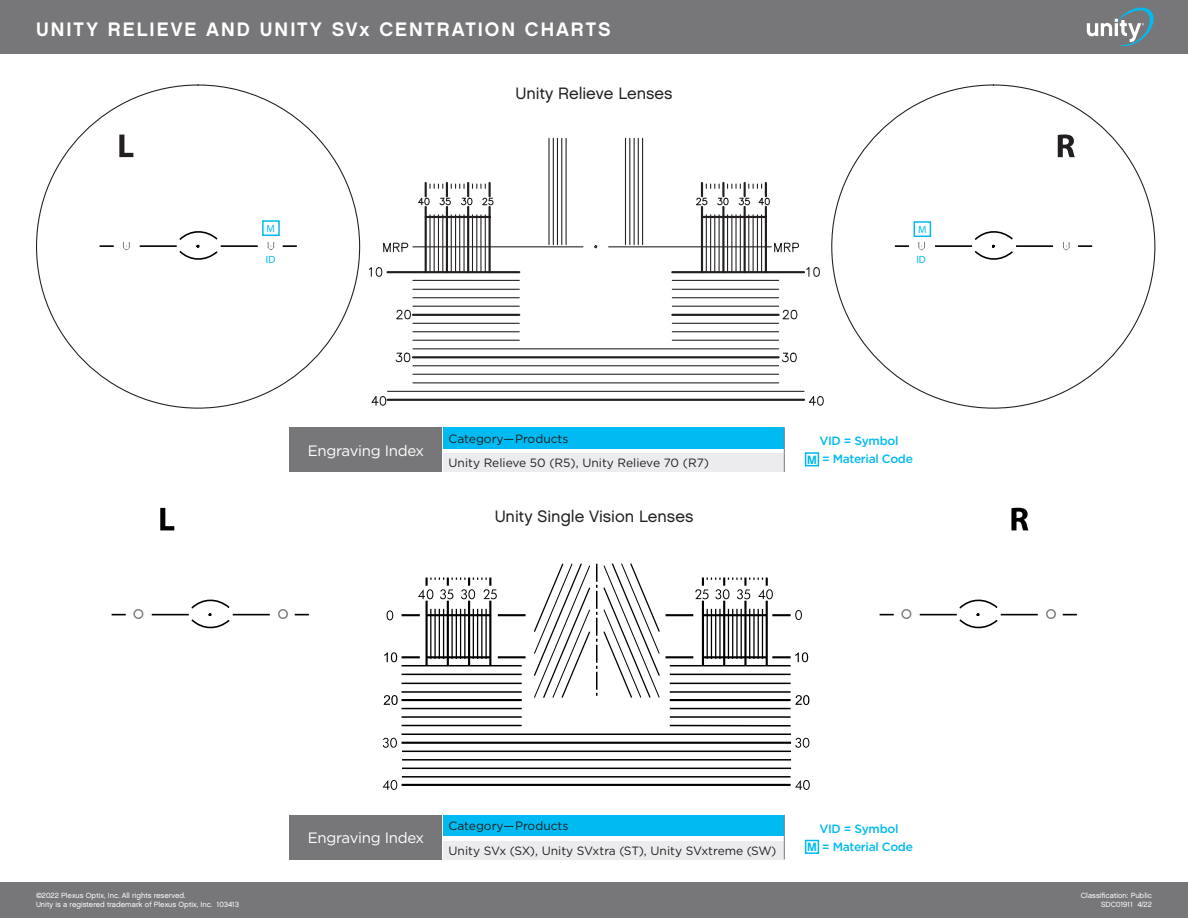
<style>
.page{position:relative;width:1188px;height:918px;background:#fff}
.page>*{position:absolute;margin:0;border:0;box-sizing:border-box;transform-origin:0 0}
.t1{font:19.5px "Chalet New York Nineteen Sixty";letter-spacing:.1em;color:#fff}
.Subhead{font:16.5px "Chalet London Nineteen Sixty";color:#231f20}
.Table_Title{font:15px "Gotham";letter-spacing:-.02em;color:#fff}
.t2{font:15px "Chalet London Nineteen Sixty";color:#000}
.t3{font:12px "Gotham";color:#231f20}
.Key{font:500 12px "Gotham";letter-spacing:-.025em;color:#00baf1}
.t4{font:10.5px "Myriad Pro";color:#00baf1}
.Legal{font:7.5px/9px "Chalet London Nineteen Sixty";color:#fff;text-align:right}
.t5{font:5.25px "Chalet London Nineteen Sixty";color:#000}
.s1{font-family:"Chalet New York Nineteen Sixty";font-weight:400}
</style>
<div class="page">
<svg style="left:191px;top:599px;width:39px;height:30px"></svg>
<svg style="left:112px;top:614px;width:14px;height:1px"></svg>
<hr style="left:152px;top:614px;width:37px;height:1px;background:#000">
<svg style="left:295px;top:614px;width:14px;height:1px"></svg>
<svg style="left:160px;top:508px;width:14px;height:22px"></svg>
<svg style="left:1011px;top:508px;width:17px;height:22px"></svg>
<hr style="left:233px;top:614px;width:37px;height:1px;background:#000">
<svg style="left:959px;top:599px;width:39px;height:30px"></svg>
<svg style="left:880px;top:614px;width:14px;height:1px"></svg>
<hr style="left:920px;top:614px;width:37px;height:1px;background:#000">
<svg style="left:1063px;top:614px;width:14px;height:1px"></svg>
<hr style="left:1001px;top:614px;width:37px;height:1px;background:#000">
<svg style="left:402px;top:614px;width:18px;height:2px"></svg>
<hr style="left:498px;top:614px;width:28px;height:2px;background:#000">
<hr style="left:666px;top:614px;width:27px;height:2px;background:#000">
<hr style="left:402px;top:734px;width:389px;height:1px;background:#000">
<hr style="left:402px;top:742px;width:389px;height:2px;background:#000">
<hr style="left:402px;top:759px;width:389px;height:2px;background:#000">
<hr style="left:402px;top:751px;width:389px;height:1px;background:#000">
<hr style="left:402px;top:768px;width:389px;height:1px;background:#000">
<hr style="left:402px;top:776px;width:389px;height:2px;background:#000">
<hr style="left:402px;top:784px;width:389px;height:2px;background:#000">
<svg style="left:387px;top:610px;width:6px;height:10px"></svg>
<svg style="left:772px;top:610px;width:30px;height:10px"></svg>
<hr style="left:402px;top:708px;width:120px;height:1px;background:#000">
<hr style="left:670px;top:708px;width:121px;height:1px;background:#000">
<hr style="left:670px;top:725px;width:121px;height:2px;background:#000">
<hr style="left:402px;top:725px;width:120px;height:1px;background:#000">
<hr style="left:670px;top:716px;width:121px;height:2px;background:#000">
<hr style="left:402px;top:716px;width:120px;height:2px;background:#000">
<svg style="left:383px;top:780px;width:14px;height:10px"></svg>
<svg style="left:795px;top:780px;width:15px;height:10px"></svg>
<svg style="left:795px;top:738px;width:14px;height:10px"></svg>
<svg style="left:383px;top:738px;width:14px;height:10px"></svg>
<hr style="left:402px;top:699px;width:120px;height:2px;background:#000">
<hr style="left:670px;top:699px;width:121px;height:2px;background:#000">
<hr style="left:670px;top:691px;width:121px;height:2px;background:#000">
<hr style="left:402px;top:691px;width:120px;height:2px;background:#000">
<hr style="left:426px;top:614px;width:64px;height:2px;background:#000">
<hr style="left:426px;top:601px;width:2px;height:64px;background:#000">
<hr style="left:447px;top:601px;width:2px;height:64px;background:#000">
<hr style="left:468px;top:601px;width:2px;height:64px;background:#000">
<hr style="left:489px;top:601px;width:2px;height:64px;background:#000">
<hr style="left:430px;top:609px;width:1px;height:50px;background:#000">
<hr style="left:485px;top:609px;width:2px;height:50px;background:#000">
<hr style="left:481px;top:609px;width:1px;height:50px;background:#000">
<hr style="left:477px;top:609px;width:1px;height:50px;background:#000">
<hr style="left:473px;top:609px;width:1px;height:50px;background:#000">
<hr style="left:464px;top:609px;width:1px;height:50px;background:#000">
<hr style="left:460px;top:609px;width:1px;height:50px;background:#000">
<hr style="left:456px;top:609px;width:1px;height:50px;background:#000">
<hr style="left:451px;top:609px;width:2px;height:50px;background:#000">
<hr style="left:443px;top:609px;width:1px;height:50px;background:#000">
<hr style="left:439px;top:609px;width:1px;height:50px;background:#000">
<hr style="left:434px;top:609px;width:2px;height:50px;background:#000">
<svg style="left:418px;top:578px;width:79px;height:21px"></svg>
<hr style="left:426px;top:656px;width:64px;height:2px;background:#000">
<hr style="left:498px;top:656px;width:28px;height:2px;background:#000">
<hr style="left:702px;top:614px;width:64px;height:2px;background:#000">
<hr style="left:766px;top:601px;width:2px;height:64px;background:#000">
<hr style="left:744px;top:601px;width:3px;height:64px;background:#000">
<hr style="left:723px;top:601px;width:2px;height:64px;background:#000">
<hr style="left:702px;top:601px;width:2px;height:64px;background:#000">
<hr style="left:762px;top:609px;width:1px;height:50px;background:#000">
<hr style="left:707px;top:609px;width:1px;height:50px;background:#000">
<hr style="left:711px;top:609px;width:1px;height:50px;background:#000">
<hr style="left:715px;top:609px;width:1px;height:50px;background:#000">
<hr style="left:719px;top:609px;width:2px;height:50px;background:#000">
<hr style="left:728px;top:609px;width:1px;height:50px;background:#000">
<hr style="left:732px;top:609px;width:1px;height:50px;background:#000">
<hr style="left:736px;top:609px;width:2px;height:50px;background:#000">
<hr style="left:741px;top:609px;width:1px;height:50px;background:#000">
<hr style="left:749px;top:609px;width:1px;height:50px;background:#000">
<hr style="left:753px;top:609px;width:2px;height:50px;background:#000">
<hr style="left:758px;top:609px;width:1px;height:50px;background:#000">
<svg style="left:695px;top:578px;width:78px;height:21px"></svg>
<hr style="left:702px;top:656px;width:64px;height:2px;background:#000">
<hr style="left:666px;top:656px;width:27px;height:2px;background:#000">
<hr style="left:670px;top:683px;width:121px;height:1px;background:#000">
<hr style="left:670px;top:674px;width:121px;height:1px;background:#000">
<hr style="left:670px;top:665px;width:121px;height:1px;background:#000">
<hr style="left:402px;top:683px;width:120px;height:1px;background:#000">
<hr style="left:402px;top:674px;width:120px;height:1px;background:#000">
<hr style="left:402px;top:665px;width:120px;height:1px;background:#000">
<svg style="left:533px;top:563px;width:127px;height:135px"></svg>
<svg style="left:795px;top:695px;width:14px;height:10px"></svg>
<svg style="left:384px;top:695px;width:14px;height:10px"></svg>
<svg style="left:384px;top:652px;width:36px;height:10px"></svg>
<svg style="left:772px;top:652px;width:36px;height:10px"></svg>
<div style="left:133px;top:609px;width:10px;height:10px;border:2px solid #7f8284;border-radius:50%"></div>
<div style="left:278px;top:609px;width:10px;height:10px;border:2px solid #7f8284;border-radius:50%"></div>
<div style="left:901px;top:609px;width:10px;height:10px;border:2px solid #7f8284;border-radius:50%"></div>
<div style="left:1046px;top:609px;width:10px;height:10px;border:2px solid #7f8284;border-radius:50%"></div>
<div style="left:0;top:882px;width:1188px;height:36px;background:#77777a"></div>
<div style="left:0;top:0;width:1188px;height:54px;background:#77777a"></div>
<div style="left:805px;top:840px;width:14px;height:14px;border:2px solid #00baf1"></div>
<div style="left:290px;top:815px;width:152px;height:44px;background:#77777a"></div>
<div style="left:442px;top:815px;width:342px;height:21px;background:#00baf1"></div>
<div style="left:442px;top:841px;width:342px;height:19px;background:#ececee"></div>
<svg style="left:442px;top:815px;width:1px;height:44px"></svg>
<svg style="left:289px;top:815px;width:1px;height:45px"></svg>
<svg style="left:784px;top:815px;width:1px;height:45px"></svg>
<div style="left:805px;top:452px;width:14px;height:14px;border:2px solid #00baf1"></div>
<div style="left:290px;top:427px;width:152px;height:45px;background:#77777a"></div>
<div style="left:442px;top:427px;width:342px;height:22px;background:#00baf1"></div>
<div style="left:442px;top:453px;width:342px;height:19px;background:#ececee"></div>
<svg style="left:442px;top:427px;width:1px;height:45px"></svg>
<svg style="left:289px;top:427px;width:1px;height:45px"></svg>
<svg style="left:784px;top:427px;width:1px;height:45px"></svg>
<svg style="left:36px;top:84px;width:1119px;height:325px"></svg>
<svg style="left:368px;top:273px;width:456px;height:133px"></svg>
<hr style="left:672px;top:297px;width:107px;height:1px;background:#231f20">
<hr style="left:672px;top:289px;width:107px;height:1px;background:#231f20">
<hr style="left:672px;top:306px;width:107px;height:1px;background:#231f20">
<hr style="left:413px;top:280px;width:106px;height:1px;background:#231f20">
<hr style="left:672px;top:280px;width:107px;height:1px;background:#231f20">
<svg style="left:119px;top:135px;width:14px;height:22px"></svg>
<svg style="left:1058px;top:135px;width:17px;height:22px"></svg>
<svg style="left:1078px;top:245px;width:14px;height:2px"></svg>
<hr style="left:1016px;top:245px;width:37px;height:2px;background:#000001">
<svg style="left:98px;top:183px;width:917px;height:90px"></svg>
<svg style="left:1063px;top:242px;width:7px;height:8px"></svg>
<svg style="left:1087px;top:8px;width:67px;height:38px"></svg>
<p class="t1" style="left:36px;top:17px;width:576px">UNITY RELIEVE AND UNITY SVx CENTRATION CHARTS</p>
<p class="Subhead" style="left:515px;top:83px;width:159px">Unity Relieve Lenses</p>
<p class="t4" style="left:267px;top:222px;width:10px">M</p>
<p class="t4" style="left:918px;top:223px;width:10px">M</p>
<p class="t4" style="left:266px;top:253px;width:11px">ID</p>
<p class="t4" style="left:916px;top:253px;width:11px">ID</p>
<p class="Table_Title" style="left:308px;top:441px;width:118px">Engraving Index</p>
<p class="t3" style="left:448px;top:431px;width:121px">Category—Products</p>
<p class="t3" style="left:448px;top:456px;width:262px">Unity Relieve 50 (R5), Unity Relieve 70 (R7)</p>
<p class="Subhead" style="left:495px;top:506px;width:200px">Unity Single Vision Lenses</p>
<p class="t5" style="left:507px;top:512px;width:6px">®</p>
<p class="t2" style="left:516px;top:509px;width:208px">Single Vision Centration Chart</p>
<p class="Key" style="left:819px;top:433px;width:81px">VID = Symbol</p>
<p class="Key" style="left:807px;top:451px;width:107px"><span class="s1">M</span> = Material Code</p>
<p class="Legal" style="left:36px;top:891px;width:205px;text-align:left">©2022 Plexus Optix, Inc. All rights reserved.<br>Unity is a registered trademark of Plexus Optix, Inc. 103413</p>
<p class="Table_Title" style="left:308px;top:828px;width:118px">Engraving Index</p>
<p class="t3" style="left:448px;top:818px;width:121px">Category—Products</p>
<p class="t3" style="left:448px;top:843px;width:329px">Unity SVx (SX), Unity SVxtra (ST), Unity SVxtreme (SW)</p>
<p class="Key" style="left:819px;top:821px;width:81px">VID = Symbol</p>
<p class="Key" style="left:807px;top:839px;width:107px"><span class="s1">M</span> = Material Code</p>
<p class="Legal" style="left:1081px;top:891px;width:73px">Classification: Public<br>SDC01911 4/22</p>
</div>
